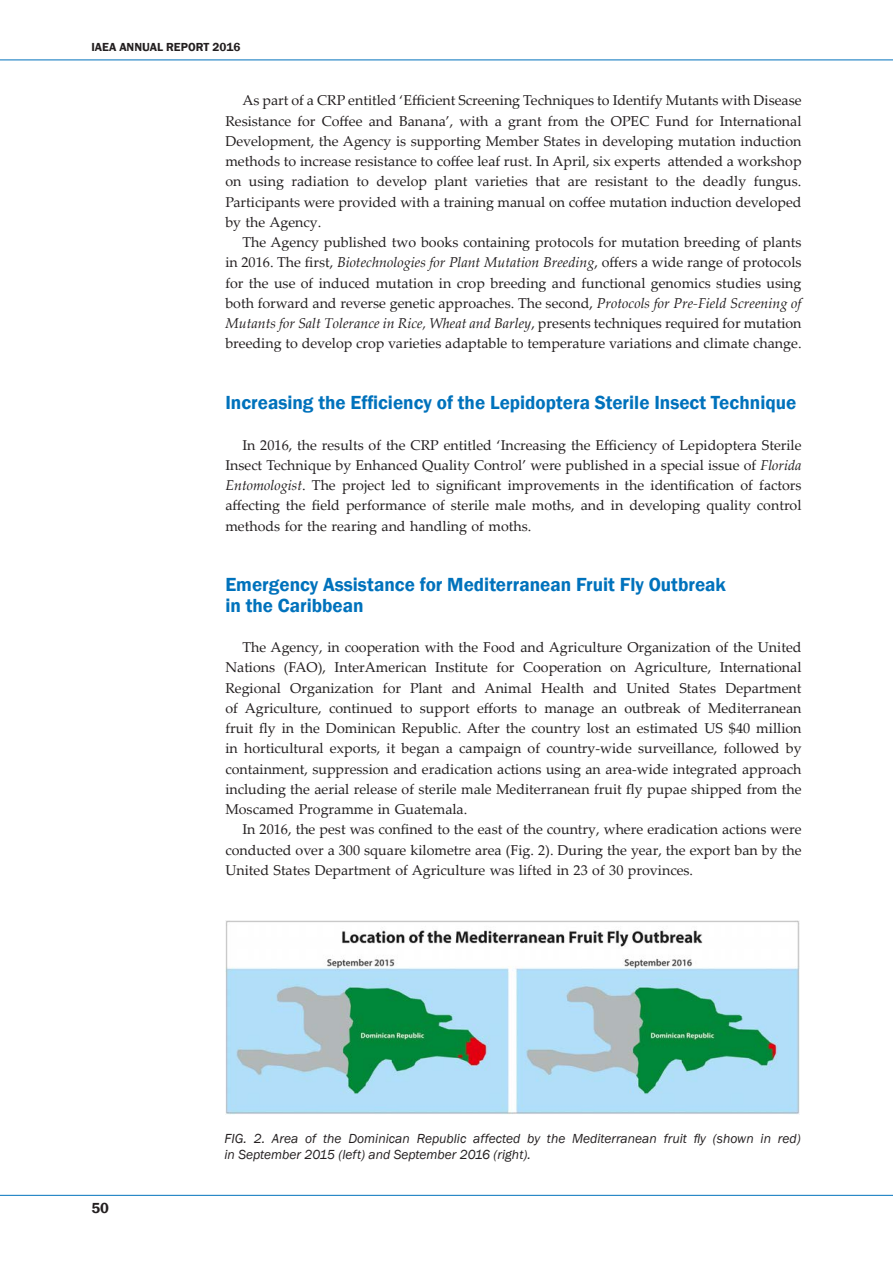
<style>
.page{position:relative;width:893px;height:1263px;background:#fff}
.page>*{position:absolute;margin:0;border:0;box-sizing:border-box;transform-origin:0 0}
._02_Title{font:600 19.5px/20.2px "Franklin Gothic";color:#0072bc}
.t1{font:600 15px "Franklin Gothic";color:#231f20}
._04_Body_text{font:14.25px/20.2px "Palatino Linotype";color:#231f20;text-align:justify}
._07_Fig_Capiton{font:italic 13.5px/16.2px "Franklin Gothic";color:#231f20}
.t2{font:600 12px "Franklin Gothic";color:#231f20}
.s1{font-style:italic}
</style>
<div class="page">
<hr style="left:0;top:60px;width:893px;height:1px;background:#0072bc">
<hr style="left:0;top:1195px;width:893px;height:1px;background:#0072bc">
<img style="left:225px;top:920px;width:575px;height:194px">
<p class="t2" style="left:91px;top:40px;width:150px">IAEA ANNUAL REPORT 2016</p>
<p class="_04_Body_text" style="left:225px;top:90px;width:578px;text-align:left;text-indent:17px">As part of a CRP entitled ‘Efficient Screening Techniques to Identify Mutants with Disease Resistance for Coffee and Banana’, with a grant from the OPEC Fund for International Development, the Agency is supporting Member States in developing mutation induction methods to increase resistance to coffee leaf rust. In April, six experts attended a workshop on using radiation to develop plant varieties that are resistant to the deadly fungus.<br>Participants were provided with a training manual on coffee mutation induction developed by the Agency.</p>
<p class="_04_Body_text" style="left:225px;top:232px;width:578px;text-indent:17px">The Agency published two books containing protocols for mutation breeding of plants in 2016. The first, <span class="s1">Biotechnologies for Plant Mutation Breeding</span>, offers a wide range of protocols for the use of induced mutation in crop breeding and functional genomics studies using both forward and reverse genetic approaches. The second, <span class="s1">Protocols for Pre-Field Screening of Mutants for Salt Tolerance in Rice, Wheat and Barley</span>, presents techniques required for mutation breeding to develop crop varieties adaptable to temperature variations and climate change.</p>
<p class="_02_Title" style="left:225px;top:393px;width:572px">Increasing the Efficiency of the Lepidoptera Sterile Insect Technique</p>
<p class="_04_Body_text" style="left:225px;top:434px;width:578px;text-indent:17px">In 2016, the results of the CRP entitled ‘Increasing the Efficiency of Lepidoptera Sterile Insect Technique by Enhanced Quality Control’ were published in a special issue of <span class="s1">Florida Entomologist</span>. The project led to significant improvements in the identification of factors affecting the field performance of sterile male moths, and in developing quality control methods for the rearing and handling of moths.</p>
<p class="_02_Title" style="left:225px;top:575px;width:502px">Emergency Assistance for Mediterranean Fruit Fly Outbreak in the Caribbean</p>
<p class="_04_Body_text" style="left:225px;top:637px;width:578px;text-indent:17px">The Agency, in cooperation with the Food and Agriculture Organization of the United Nations (FAO), InterAmerican Institute for Cooperation on Agriculture, International Regional Organization for Plant and Animal Health and United States Department of Agriculture, continued to support efforts to manage an outbreak of Mediterranean fruit fly in the Dominican Republic. After the country lost an estimated US $40 million in horticultural exports, it began a campaign of country-wide surveillance, followed by containment, suppression and eradication actions using an area-wide integrated approach including the aerial release of sterile male Mediterranean fruit fly pupae shipped from the Moscamed Programme in Guatemala.</p>
<p class="_04_Body_text" style="left:225px;top:819px;width:578px;text-indent:17px">In 2016, the pest was confined to the east of the country, where eradication actions were conducted over a 300 square kilometre area (Fig. 2). During the year, the export ban by the United States Department of Agriculture was lifted in 23 of 30 provinces.</p>
<p class="t1" style="left:91px;top:1199px;width:19px">50</p>
<p class="_07_Fig_Capiton" style="left:225px;top:1131px;width:578px">FIG. 2. Area of the Dominican Republic affected by the Mediterranean fruit fly (shown in red) in September 2015 (left) and September 2016 (right).</p>
</div>
